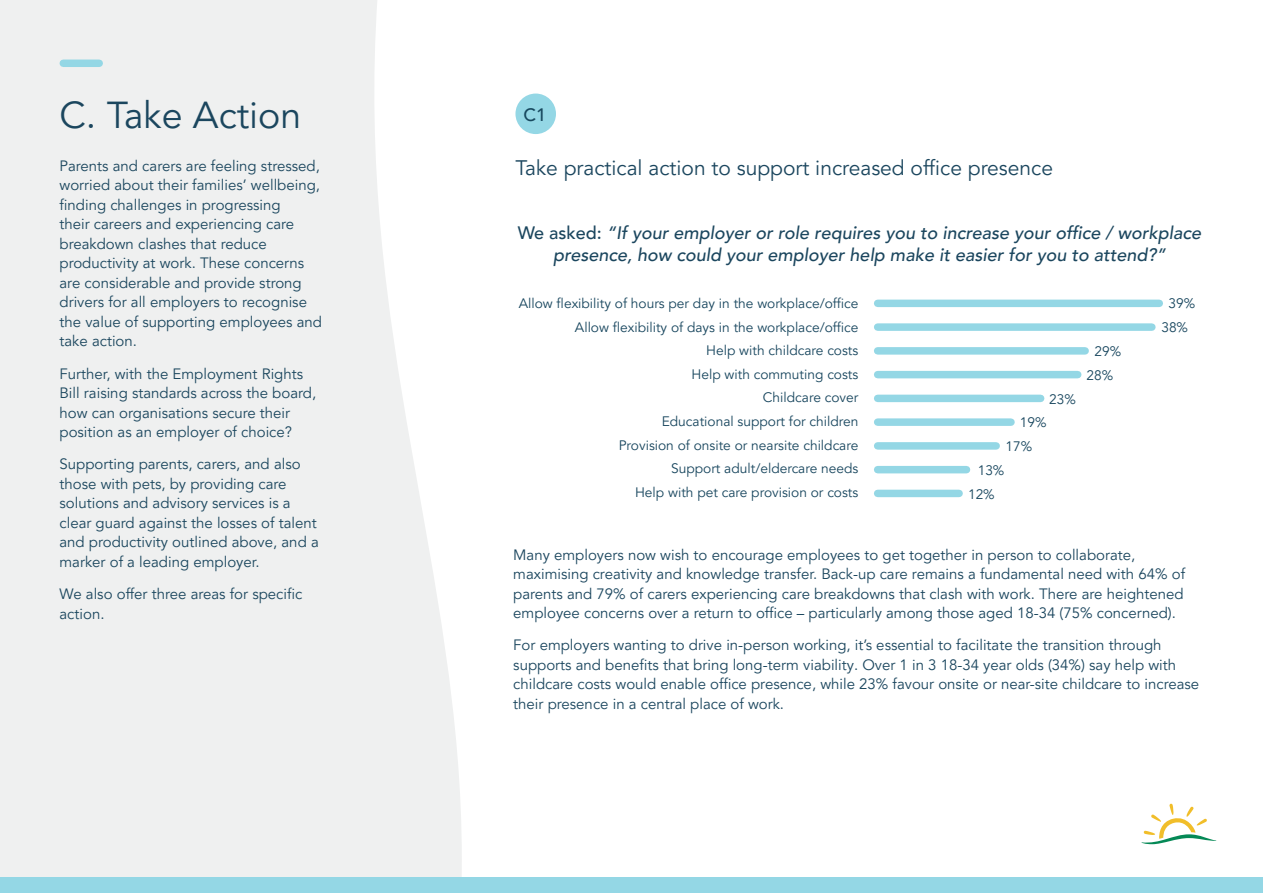
<style>
.page{position:relative;width:1263px;height:893px;background:#fff}
.page>*{position:absolute;margin:0;border:0;box-sizing:border-box;transform-origin:0 0}
.t1{font:37.5px "Avenir LT Pro";color:#1b465e}
.t2{font:21px "Avenir LT Pro";color:#1b465e}
.t3{font:italic 500 18px/22.5px "Avenir LT Pro";color:#1b465e;text-align:center}
.t4{font:500 18px "Avenir LT Pro";color:#17485e}
.t5{font:15px/19.5px "Avenir LT Pro";color:#1b465e}
.t6{font:13.8px/23.7px "Avenir LT Pro";color:#18465e;text-align:center}
.s1{font-style:normal}
</style>
<div class="page">
<svg style="left:1141px;top:804px;width:75px;height:40px"></svg>
<svg style="left:0;top:0;width:462px;height:877px;fill:#eff0f0"></svg>
<div style="left:515px;top:94px;width:41px;height:40px;background:#94d7e5;border-radius:50%"></div>
<div style="left:63px;top:60px;width:36px;height:7px;background:#94d7e5"></div>
<div style="left:878px;top:300px;width:281px;height:7px;background:#94d7e5"></div>
<div style="left:878px;top:323px;width:274px;height:8px;background:#94d7e5"></div>
<div style="left:878px;top:347px;width:207px;height:8px;background:#94d7e5"></div>
<div style="left:878px;top:371px;width:200px;height:7px;background:#94d7e5"></div>
<div style="left:878px;top:395px;width:163px;height:7px;background:#94d7e5"></div>
<div style="left:878px;top:418px;width:133px;height:8px;background:#94d7e5"></div>
<div style="left:878px;top:442px;width:118px;height:8px;background:#94d7e5"></div>
<div style="left:878px;top:466px;width:88px;height:7px;background:#94d7e5"></div>
<div style="left:878px;top:490px;width:81px;height:7px;background:#94d7e5"></div>
<div style="left:0;top:877px;width:1263px;height:16px;background:#94d7e5"></div>
<h1 class="t1" style="left:60px;top:93px;width:243px">C. Take Action</h1>
<p class="t5" style="left:60px;top:156px;width:262px">Parents and carers are feeling stressed,</p>
<h2 class="t2" style="left:515px;top:155px;width:539px">Take practical action to support increased office presence</h2>
<p class="t5" style="left:60px;top:176px;width:264px">worried about their families’ wellbeing, finding challenges in progressing<br>their careers and experiencing care breakdown clashes that reduce productivity at work. These concerns are considerable and provide strong drivers for all employers to recognise the value of supporting employees and take action.</p>
<p class="t5" style="left:60px;top:364px;width:258px">Further, with the Employment Rights Bill raising standards across the board, how can organisations secure their position as an employer of choice?</p>
<p class="t5" style="left:60px;top:455px;width:261px">Supporting parents, carers, and also those with pets, by providing care solutions and advisory services is a clear guard against the losses of talent and productivity outlined above, and a marker of a leading employer.</p>
<p class="t5" style="left:60px;top:584px;width:244px">We also offer three areas for specific action.</p>
<p class="t4" style="left:524px;top:104px;width:24px">C1</p>
<p class="t3" style="left:518px;top:221px;width:685px"><span class="s1">We asked:</span> “If your employer or role requires you to increase your office / workplace presence, how could your employer help make it easier for you to attend?”</p>
<p class="t6" style="left:519px;top:291px;width:341px;text-align:right">Allow flexibility of hours per day in the workplace/office Allow flexibility of days in the workplace/office<br>Help with childcare costs<br>Help with commuting costs<br>Childcare cover<br>Educational support for children<br>Provision of onsite or nearsite childcare<br>Support adult/eldercare needs<br>Help with pet care provision or costs</p>
<p class="t6" style="left:1161px;top:292px;width:35px">39%<br>38%</p>
<p class="t6" style="left:1086px;top:340px;width:36px">29%<br>28%</p>
<p class="t6" style="left:1049px;top:387px;width:28px">23%</p>
<p class="t6" style="left:1005px;top:411px;width:43px;text-align:left;text-indent:14px">19%<br>17%</p>
<p class="t6" style="left:968px;top:458px;width:38px;text-align:left;text-indent:10px">13%<br>12%</p>
<p class="t5" style="left:513px;top:545px;width:673px">Many employers now wish to encourage employees to get together in person to collaborate, maximising creativity and knowledge transfer. Back-up care remains a fundamental need with 64% of parents and 79% of carers experiencing care breakdowns that clash with work. There are heightened employee concerns over a return to office – particularly among those aged 18-34 (75% concerned).</p>
<p class="t5" style="left:513px;top:636px;width:687px">For employers wanting to drive in-person working, it’s essential to facilitate the transition through supports and benefits that bring long-term viability. Over 1 in 3 18-34 year olds (34%) say help with childcare costs would enable office presence, while 23% favour onsite or near-site childcare to increase their presence in a central place of work.</p>
</div>
